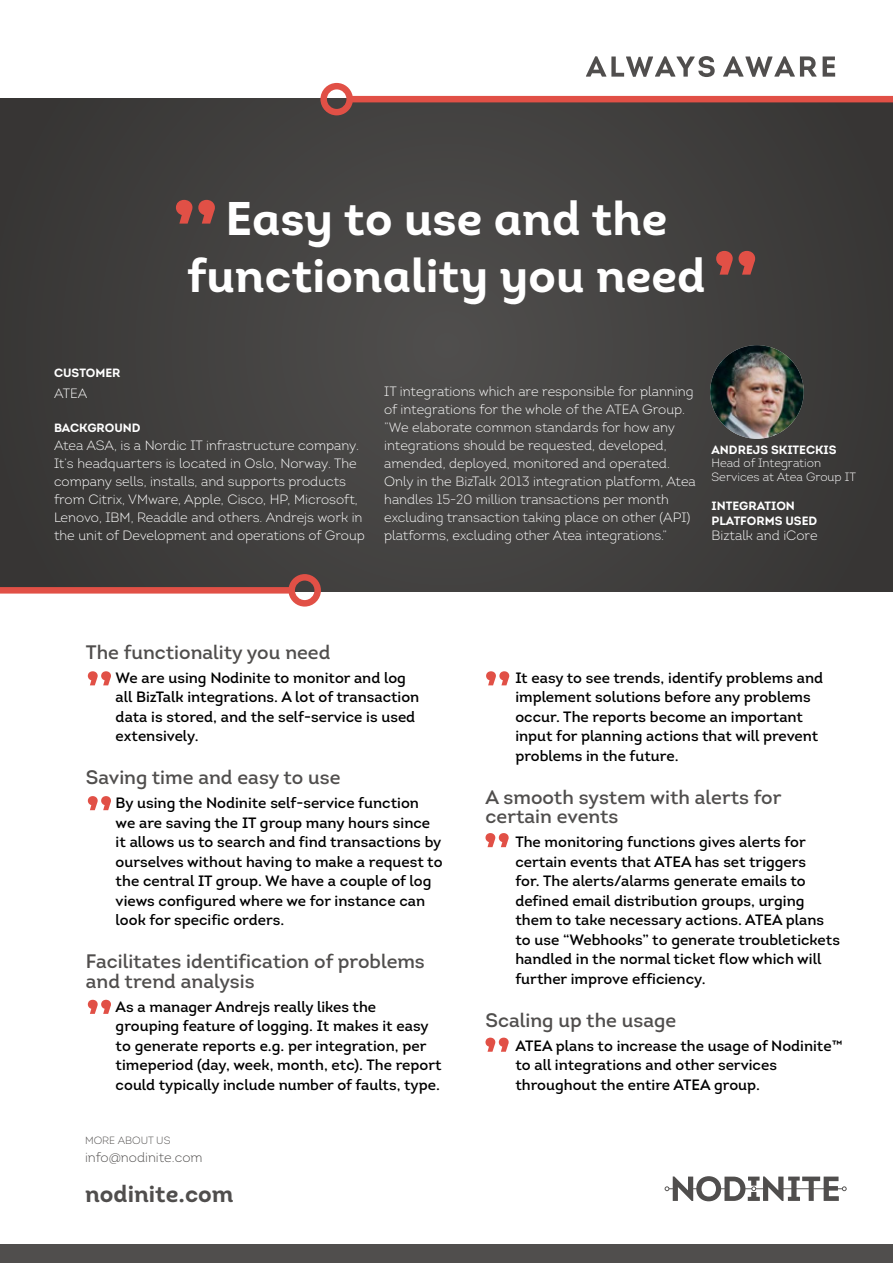
<style>
.page{position:relative;width:893px;height:1263px;background:#fff}
.page>*{position:absolute;margin:0;border:0;box-sizing:border-box;transform-origin:0 0}
.t1{font:60px "Intro Bold Alt";color:#e15046}
.t2{font:47.25px/56.7px "Intro Bold Alt";color:#fff;text-align:center}
.t3{font:23.4px "Intro Bold Alt";color:#504e4d}
.t4{font:19.5px/19.5px "Intro";color:#504e4d}
.t5{font:15px/19.5px "Intro";color:#000}
.t6{font:300 13.5px/18px "Intro";color:#fff}
.t7{font:300 13.5px "Intro";color:#504e4d}
.t8{font:12px/15px "Intro Bold Alt";color:#fff}
.t9{font:300 12px/13.5px "Intro";color:#fff}
.t10{font:300 10.5px "Intro";color:#504e4d}
</style>
<div class="page">
<div style="left:0;top:99px;width:893px;height:493px;background:#42403f"></div>
<svg style="left:320px;top:83px;width:573px;height:32px"></svg>
<div style="left:0;top:1245px;width:893px;height:18px;background:#504e4d"></div>
<svg style="left:586px;top:56px;width:249px;height:21px"></svg>
<img style="left:710px;top:345px;width:94px;height:94px;border-radius:47px">
<svg style="left:0;top:574px;width:321px;height:33px"></svg>
<svg style="left:665px;top:1176px;width:182px;height:25px"></svg>
<svg style="left:176px;top:200px;width:39px;height:24px"></svg>
<svg style="left:716px;top:251px;width:39px;height:24px"></svg>
<h2 class="t2" style="left:187px;top:190px;width:520px">Easy to use and the functionality you need</h2>
<p class="t8" style="left:54px;top:365px;width:68px">CUSTOMER</p>
<p class="t6" style="left:54px;top:384px;width:35px">ATEA</p>
<p class="t8" style="left:54px;top:420px;width:88px">BACKGROUND</p>
<p class="t6" style="left:54px;top:436px;width:312px">Atea ASA, is a Nordic IT infrastructure company.<br>It’s headquarters is located in Oslo, Norway. The company sells, installs, and supports products from Citrix, VMware, Apple, Cisco, HP, Microsoft, Lenovo, IBM, Readdle and others. Andrejs work in the unit of Development and operations of Group</p>
<p class="t6" style="left:384px;top:382px;width:313px">IT integrations which are responsible for planning of integrations for the whole of the ATEA Group. ”We elaborate common standards for how any integrations should be requested, developed, amended, deployed, monitored and operated.<br>Only in the BizTalk 2013 integration platform, Atea handles 15-20 million transactions per month excluding transaction taking place on other (API) platforms, excluding other Atea integrations.”</p>
<p class="t8" style="left:711px;top:442px;width:127px">ANDREJS SKITECKIS</p>
<p class="t9" style="left:711px;top:456px;width:146px">Head of Integration<br>Services at Atea Group IT</p>
<p class="t8" style="left:711px;top:498px;width:107px">INTEGRATION<br>PLATFORMS USED</p>
<p class="t6" style="left:711px;top:526px;width:108px">Biztalk and iCore</p>
<h3 class="t4" style="left:86px;top:642px;width:246px">The functionality you need</h3>
<p class="t5" style="left:116px;top:668px;width:305px">We are using Nodinite to monitor and log all BizTalk integrations. A lot of transaction data is stored, and the self-service is used extensively.</p>
<h3 class="t4" style="left:86px;top:768px;width:256px">Saving time and easy to use</h3>
<p class="t5" style="left:116px;top:793px;width:328px">By using the Nodinite self-service function<br>we are saving the IT group many hours since it allows us to search and find transactions by ourselves without having to make a request to the central IT group. We have a couple of log views configured where we for instance can look for specific orders.</p>
<h3 class="t4" style="left:86px;top:952px;width:340px">Facilitates identification of problems and trend analysis</h3>
<p class="t5" style="left:116px;top:997px;width:327px">As a manager Andrejs really likes the grouping feature of logging. It makes it easy to generate reports e.g. per integration, per timeperiod (day, week, month, etc). The report could typically include number of faults, type.</p>
<p class="t5" style="left:515px;top:668px;width:309px">It easy to see trends, identify problems and implement solutions before any problems occur. The reports become an important input for planning actions that will prevent problems in the future.</p>
<h3 class="t4" style="left:486px;top:787px;width:297px">A smooth system with alerts for certain events</h3>
<p class="t5" style="left:515px;top:832px;width:326px">The monitoring functions gives alerts for certain events that ATEA has set triggers<br>for. The alerts/alarms generate emails to defined email distribution groups, urging them to take necessary actions. ATEA plans to use “Webhooks” to generate troubletickets handled in the normal ticket flow which will further improve efficiency.</p>
<h3 class="t4" style="left:486px;top:1010px;width:192px">Scaling up the usage</h3>
<p class="t5" style="left:515px;top:1036px;width:329px">ATEA plans to increase the usage of Nodinite™ to all integrations and other services throughout the entire ATEA group.</p>
<h1 class="t1" style="left:85px;top:654px;width:31px">”</h1>
<h1 class="t1" style="left:483px;top:654px;width:31px">”</h1>
<h1 class="t1" style="left:85px;top:779px;width:31px">”</h1>
<h1 class="t1" style="left:482px;top:816px;width:31px">”</h1>
<h1 class="t1" style="left:85px;top:983px;width:31px">”</h1>
<h1 class="t1" style="left:482px;top:1021px;width:31px">”</h1>
<p class="t10" style="left:85px;top:1134px;width:87px">MORE ABOUT US</p>
<p class="t7" style="left:85px;top:1149px;width:119px">info@nodinite.com</p>
<h3 class="t3" style="left:85px;top:1178px;width:150px">nodinite.com</h3>
</div>
